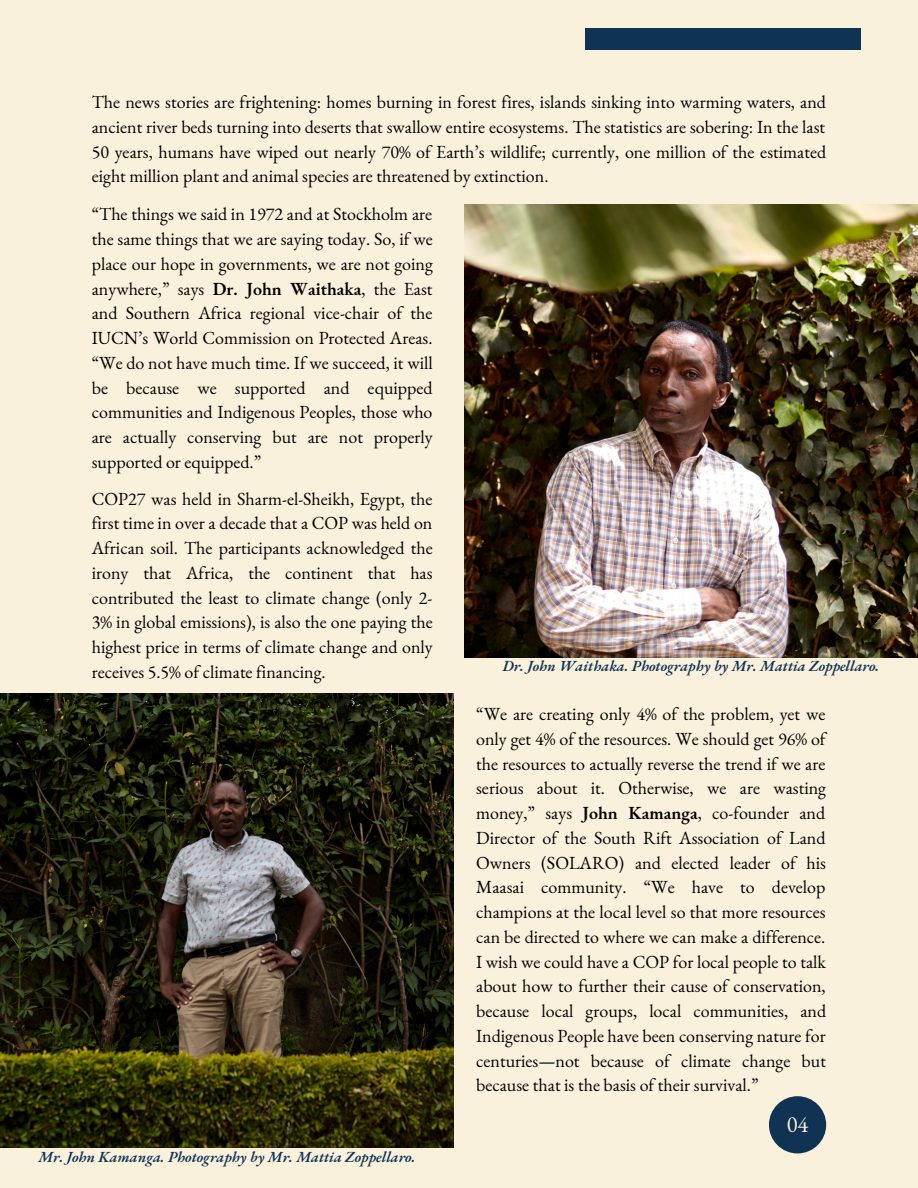
<style>
.page{position:relative;width:918px;height:1188px;background:#faf1dd}
.page>*{position:absolute;margin:0;border:0;box-sizing:border-box;transform-origin:0 0}
.t1{font:22.5px "EB Garamond";color:#faf1dd}
.t2{font:18px/24.8px "EB Garamond";color:#000;text-align:justify}
.t3{font:italic 600 15px "EB Garamond";color:#103354}
.s1{font-weight:600}
</style>
<div class="page">
<div style="left:769px;top:1096px;width:57px;height:57px;background:#103354;border-radius:50%"></div>
<div style="left:586px;top:29px;width:275px;height:21px;background:#103354"></div>
<img style="left:464px;top:204px;width:454px;height:454px">
<img style="left:0;top:693px;width:454px;height:454px">
<p class="t2" style="left:92px;top:89px;width:736px">The news stories are frightening: homes burning in forest fires, islands sinking into warming waters, and ancient river beds turning into deserts that swallow entire ecosystems. The statistics are sobering: In the last 50 years, humans have wiped out nearly 70% of Earth’s wildlife; currently, one million of the estimated eight million plant and animal species are threatened by extinction.</p>
<p class="t2" style="left:92px;top:202px;width:343px">“The things we said in 1972 and at Stockholm are the same things that we are saying today. So, if we place our hope in governments, we are not going anywhere,” says <span class="s1">Dr. John Waithaka</span>, the East and Southern Africa regional vice-chair of the IUCN’s World Commission on Protected Areas. “We do not have much time. If we succeed, it will be because we supported and equipped communities and Indigenous Peoples, those who are actually conserving but are not properly supported or equipped.”</p>
<p class="t2" style="left:92px;top:486px;width:342px">COP27 was held in Sharm-el-Sheikh, Egypt, the first time in over a decade that a COP was held on African soil. The participants acknowledged the irony that Africa, the continent that has contributed the least to climate change (only 2- 3% in global emissions), is also the one paying the highest price in terms of climate change and only receives 5.5% of climate financing.</p>
<p class="t3" style="left:38px;top:1147px;width:379px">Mr. John Kamanga. Photography by Mr. Mattia Zoppellaro.</p>
<p class="t3" style="left:503px;top:656px;width:378px">Dr. John Waithaka. Photography by Mr. Mattia Zoppellaro.</p>
<p class="t2" style="left:476px;top:701px;width:351px">“We are creating only 4% of the problem, yet we only get 4% of the resources. We should get 96% of the resources to actually reverse the trend if we are serious about it. Otherwise, we are wasting money,” says <span class="s1">John Kamanga</span>, co-founder and Director of the South Rift Association of Land Owners (SOLARO) and elected leader of his Maasai community. “We have to develop champions at the local level so that more resources can be directed to where we can make a difference.<br>I wish we could have a COP for local people to talk about how to further their cause of conservation, because local groups, local communities, and Indigenous People have been conserving nature for centuries—not because of climate change but because that is the basis of their survival.”</p>
<p class="t1" style="left:787px;top:1110px;width:23px">04</p>
</div>
